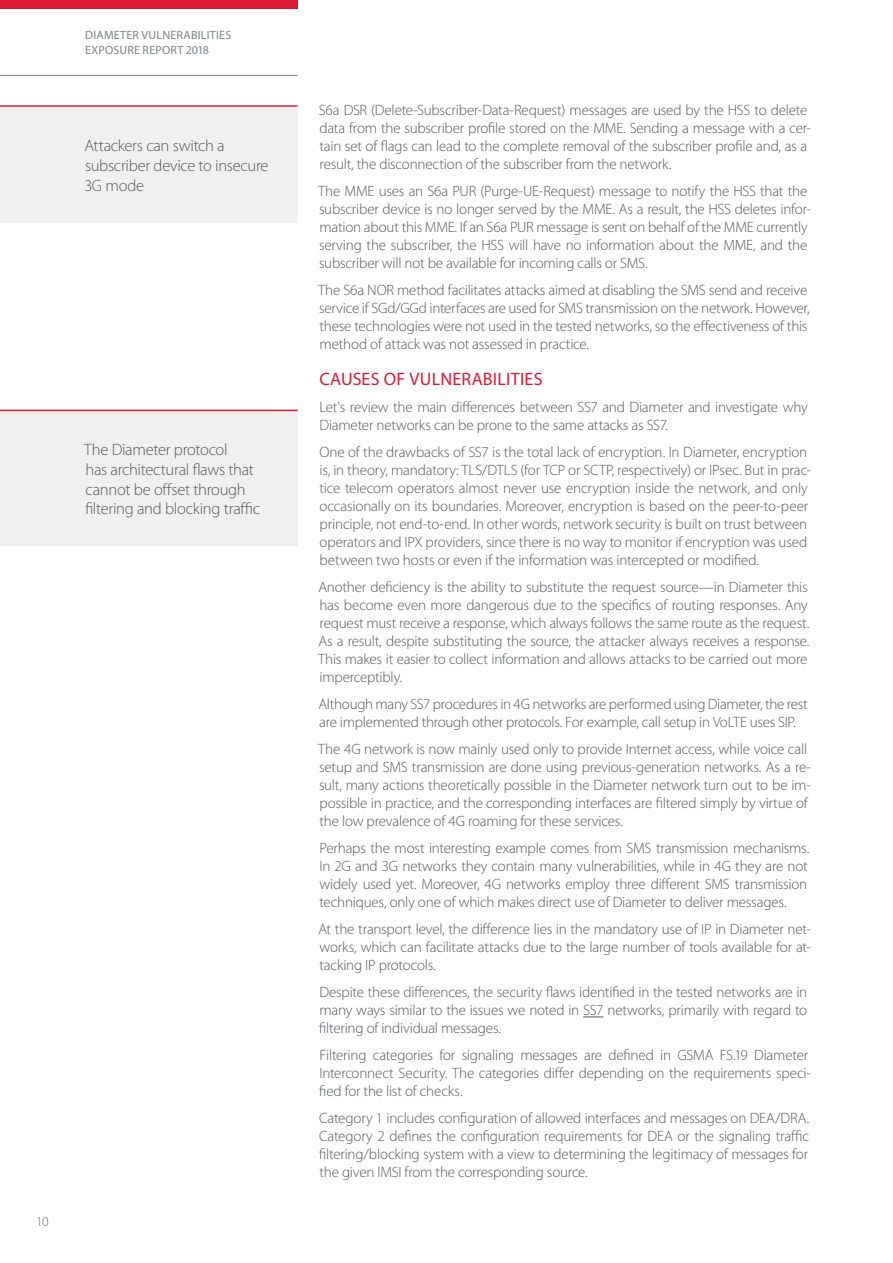
<style>
.page{position:relative;width:893px;height:1263px;background:#fff}
.page>*{position:absolute;margin:0;border:0;box-sizing:border-box;transform-origin:0 0}
.header_red_3{font:18px "Myriad Pro";letter-spacing:.015em;color:#dc1a36}
.PT___Body_Sideline{font:300 16.5px/19.8px "Myriad Pro";letter-spacing:-.02em;color:#57585a}
.PT___Body{font:300 15px/18px "Myriad Pro";letter-spacing:-.015em;color:#57585a}
.t1{font:300 13.5px "Myriad Pro";color:#6c6d70}
.t2{font:12px/14.4px "Myriad Pro";letter-spacing:.02em;color:#808285}
</style>
<div class="page">
<svg style="left:583px;top:1016px;width:20px;height:1px"></svg>
<div style="left:0;top:107px;width:298px;height:116px;background:#f2f0ef"></div>
<div style="left:0;top:411px;width:298px;height:135px;background:#f2f0ef"></div>
<hr style="left:0;top:105px;width:298px;height:2px;background:#dc1a36">
<hr style="left:0;top:410px;width:298px;height:1px;background:#dc1a36">
<div style="left:0;top:0;width:298px;height:9px;background:#dc1a36"></div>
<hr style="left:0;top:75px;width:298px;height:1px;background:#808285">
<p class="t2" style="left:85px;top:28px;width:148px">DIAMETER VULNERABILITIES<br>EXPOSURE REPORT 2018</p>
<p class="PT___Body_Sideline" style="left:84px;top:136px;width:186px">Attackers can switch a subscriber device to insecure<br>3G mode</p>
<p class="PT___Body_Sideline" style="left:84px;top:440px;width:178px">The Diameter protocol<br>has architectural flaws that cannot be offset through filtering and blocking traffic</p>
<p class="t1" style="left:36px;top:1213px;width:14px">10</p>
<p class="PT___Body" style="left:319px;top:102px;width:494px">S6a DSR (Delete-Subscriber-Data-Request) messages are used by the HSS to delete data from the subscriber profile stored on the MME. Sending a message with a cer&shy;tain set of flags can lead to the complete removal of the subscriber profile and, as a result, the disconnection of the subscriber from the network.</p>
<p class="PT___Body" style="left:318px;top:183px;width:494px">The MME uses an S6a PUR (Purge-UE-Request) message to notify the HSS that the subscriber device is no longer served by the MME. As a result, the HSS deletes infor&shy;mation about this MME. If an S6a PUR message is sent on behalf of the MME currently serving the subscriber, the HSS will have no information about the MME, and the subscriber will not be available for incoming calls or SMS.</p>
<p class="PT___Body" style="left:318px;top:282px;width:493px">The S6a NOR method facilitates attacks aimed at disabling the SMS send and receive service if SGd/GGd interfaces are used for SMS transmission on the network. However, these technologies were not used in the tested networks, so the effectiveness of this method of attack was not assessed in practice.</p>
<p class="header_red_3" style="left:319px;top:369px;width:225px">CAUSES OF VULNERABILITIES</p>
<p class="PT___Body" style="left:319px;top:399px;width:490px">Let's review the main differences between SS7 and Diameter and investigate why<br>Diameter networks can be prone to the same attacks as SS7.</p>
<p class="PT___Body" style="left:319px;top:444px;width:493px">One of the drawbacks of SS7 is the total lack of encryption. In Diameter, encryption is, in theory, mandatory: TLS/DTLS (for TCP or SCTP, respectively) or IPsec. But in prac&shy;tice telecom operators almost never use encryption inside the network, and only occasionally on its boundaries. Moreover, encryption is based on the peer-to-peer principle, not end-to-end. In other words, network security is built on trust between operators and IPX providers, since there is no way to monitor if encryption was used between two hosts or even if the information was intercepted or modified.</p>
<p class="PT___Body" style="left:318px;top:579px;width:491px;text-align:justify">Another deficiency is the ability to substitute the request source—in Diameter this has become even more dangerous due to the specifics of routing responses. Any request must receive a response, which always follows the same route as the request.<br>As a result, despite substituting the source, the attacker always receives a response.<br>This makes it easier to collect information and allows attacks to be carried out more imperceptibly.</p>
<p class="PT___Body" style="left:318px;top:696px;width:491px">Although many SS7 procedures in 4G networks are performed using Diameter, the rest are implemented through other protocols. For example, call setup in VoLTE uses SIP.</p>
<p class="PT___Body" style="left:318px;top:741px;width:494px">The 4G network is now mainly used only to provide Internet access, while voice call setup and SMS transmission are done using previous-generation networks. As a re&shy;sult, many actions theoretically possible in the Diameter network turn out to be im&shy;possible in practice, and the corresponding interfaces are filtered simply by virtue of the low prevalence of 4G roaming for these services.</p>
<p class="PT___Body" style="left:319px;top:840px;width:490px;text-align:justify">Perhaps the most interesting example comes from SMS transmission mechanisms.<br>In 2G and 3G networks they contain many vulnerabilities, while in 4G they are not widely used yet. Moreover, 4G networks employ three different SMS transmission techniques, only one of which makes direct use of Diameter to deliver messages.</p>
<p class="PT___Body" style="left:318px;top:921px;width:494px;text-align:justify">At the transport level, the difference lies in the mandatory use of IP in Diameter net&shy;works, which can facilitate attacks due to the large number of tools available for at&shy;tacking IP protocols.</p>
<p class="PT___Body" style="left:319px;top:984px;width:490px;text-align:justify">Despite these differences, the security flaws identified in the tested networks are in many ways similar to the issues we noted in SS7 networks, primarily with regard to filtering of individual messages.</p>
<p class="PT___Body" style="left:319px;top:1047px;width:493px">Filtering categories for signaling messages are defined in GSMA FS.19 Diameter<br>Interconnect Security. The categories differ depending on the requirements speci&shy;fied for the list of checks.</p>
<p class="PT___Body" style="left:319px;top:1110px;width:491px;text-align:justify">Category 1 includes configuration of allowed interfaces and messages on DEA/DRA.<br>Category 2 defines the configuration requirements for DEA or the signaling traffic filtering/blocking system with a view to determining the legitimacy of messages for the given IMSI from the corresponding source.</p>
</div>
